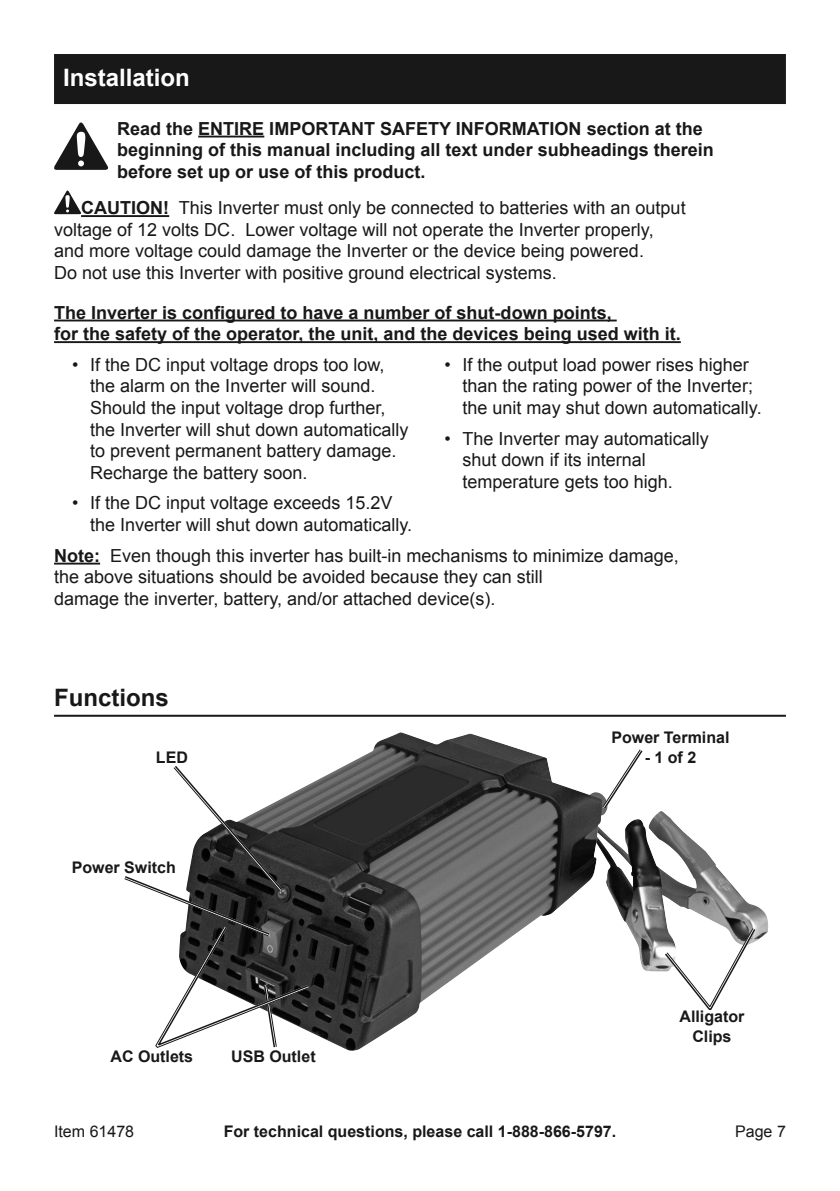
<style>
.page{position:relative;width:840px;height:1191px;background:#fff}
.page>*{position:absolute;margin:0;border:0;box-sizing:border-box;transform-origin:0 0}
.Heading{font:700 24px "Arial";color:#fff}
.Subheading{font:700 24px "Arial";color:#181818}
.Note{font:18px/21.6px "Arial";color:#181818}
.Indented_no_list{font:700 18px/21.6px "Arial";color:#181818}
.Topic{font:700 18px/21.6px "Arial";color:#181818}
.t1{font:700 16px/19.2px "Arial";color:#181818;text-align:center}
.t2{font:16px "Arial";color:#181818}
.s1{font-weight:700}
</style>
<div class="page">
<div style="left:54px;top:54px;width:731px;height:50px;background:#181818"></div>
<hr style="left:198px;top:136px;width:66px;height:1px;background:#181818">
<hr style="left:81px;top:215px;width:88px;height:2px;background:#181818">
<hr style="left:54px;top:319px;width:562px;height:2px;background:#181818">
<hr style="left:54px;top:341px;width:626px;height:2px;background:#181818">
<svg style="left:54px;top:122px;width:55px;height:48px"></svg>
<svg style="left:54px;top:190px;width:27px;height:24px"></svg>
<hr style="left:54px;top:562px;width:46px;height:2px;background:#181818">
<hr style="left:54px;top:714px;width:731px;height:2px;background:#181818">
<img style="left:312px;top:732px;width:456px;height:319px">
<svg style="left:661px;top:925px;width:96px;height:89px"></svg>
<svg style="left:599px;top:746px;width:46px;height:66px"></svg>
<svg style="left:124px;top:766px;width:188px;height:282px"></svg>
<p class="Heading" style="left:63px;top:62px;width:128px">Installation</p>
<p class="Indented_no_list" style="left:117px;top:118px;width:598px">Read the ENTIRE IMPORTANT SAFETY INFORMATION section at the beginning of this manual including all text under subheadings therein before set up or use of this product.</p>
<p class="Note" style="left:54px;top:197px;width:632px;text-indent:27px"><span class="s1">CAUTION!</span> This Inverter must only be connected to batteries with an output voltage of 12 volts DC. Lower voltage will not operate the Inverter properly, and more voltage could damage the Inverter or the device being powered.<br>Do not use this Inverter with positive ground electrical systems.</p>
<p class="Topic" style="left:54px;top:302px;width:628px">The Inverter is configured to have a number of shut-down points,<br>for the safety of the operator, the unit, and the devices being used with it.</p>
<p class="Note" style="left:90px;top:354px;width:320px;text-indent:-18px">• If the DC input voltage drops too low, the alarm on the Inverter will sound.<br>Should the input voltage drop further, the Inverter will shut down automatically to prevent permanent battery damage.<br>Recharge the battery soon.</p>
<p class="Note" style="left:90px;top:492px;width:323px;text-indent:-18px">• If the DC input voltage exceeds 15.2V the Inverter will shut down automatically.</p>
<p class="Note" style="left:462px;top:354px;width:300px;text-indent:-18px">• If the output load power rises higher than the rating power of the Inverter; the unit may shut down automatically.</p>
<p class="Note" style="left:462px;top:428px;width:248px;text-indent:-18px">• The Inverter may automatically shut down if its internal temperature gets too high.</p>
<p class="Note" style="left:54px;top:545px;width:626px"><span class="s1">Note:</span> Even though this inverter has built-in mechanisms to minimize damage, the above situations should be avoided because they can still<br>damage the inverter, battery, and/or attached device(s).</p>
<p class="Subheading" style="left:54px;top:681px;width:116px">Functions</p>
<p class="t1" style="left:156px;top:748px;width:33px">LED</p>
<p class="t1" style="left:72px;top:857px;width:106px">Power Switch</p>
<p class="t1" style="left:110px;top:1047px;width:84px">AC Outlets</p>
<p class="t1" style="left:231px;top:1047px;width:86px">USB Outlet</p>
<p class="t1" style="left:611px;top:728px;width:119px">Power Terminal</p>
<p class="t1" style="left:644px;top:748px;width:53px">- 1 of 2</p>
<p class="t1" style="left:679px;top:1007px;width:66px">Alligator<br>Clips</p>
<p class="t2" style="left:54px;top:1120px;width:82px">Item 61478</p>
<p class="t1" style="left:223px;top:1121px;width:394px">For technical questions, please call 1-888-866-5797.</p>
<p class="t2" style="left:734px;top:1120px;width:52px">Page 7</p>
</div>
